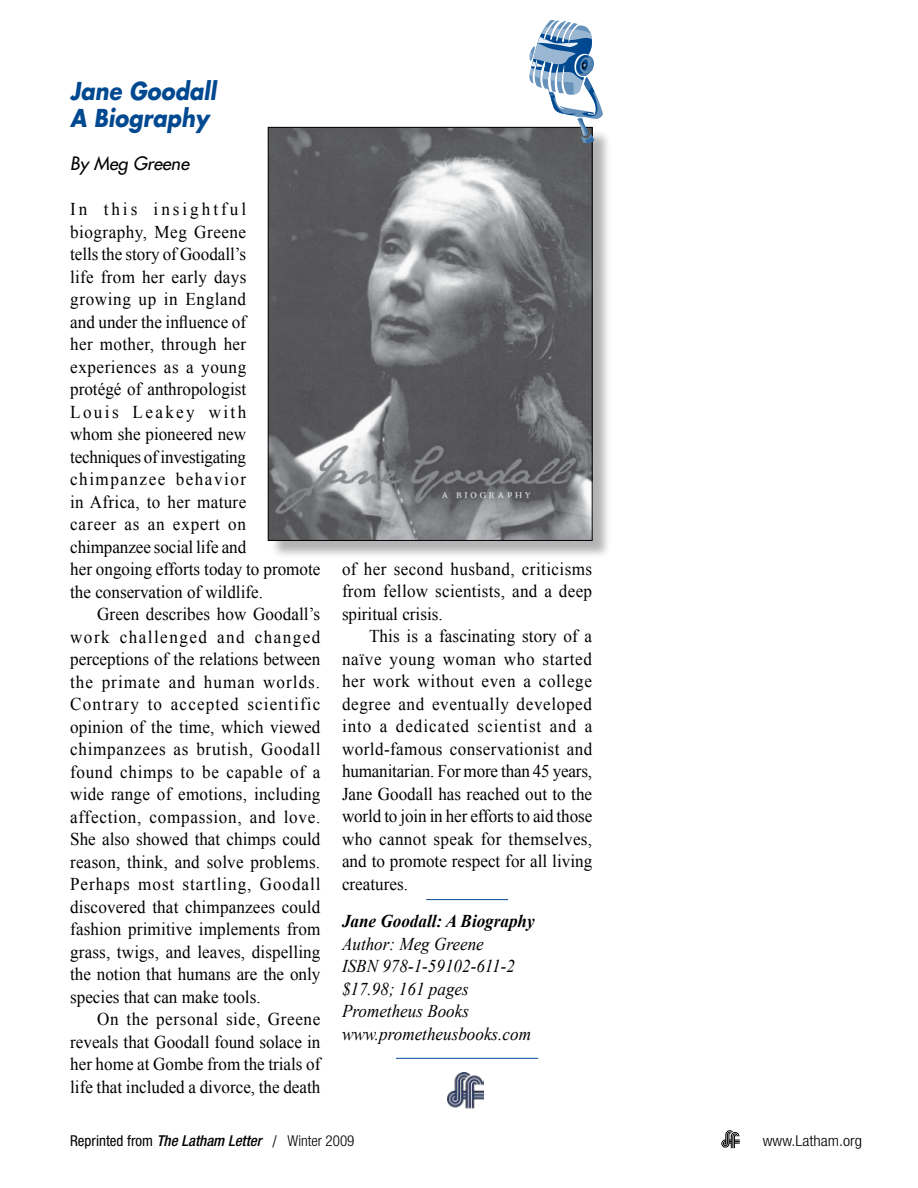
<style>
.page{position:relative;width:918px;height:1188px;background:#fff}
.page>*{position:absolute;margin:0;border:0;box-sizing:border-box;transform-origin:0 0}
.t1{font:italic 700 24px/27px "Futura";color:#004990;scale:.88 1}
.t2{font:18px/22.5px "Times New Roman";color:#000;text-align:justify;scale:.95 1}
.t3{font:italic 18px/22.5px "Times New Roman";color:#000;scale:.95 1}
.t4{font:italic 700 18px "Times New Roman";color:#000;scale:.95 1}
.t5{font:italic 18px "Futura";color:#000}
.t6{font:italic 500 condensed 15px "Helvetica Neue";color:#000}
.t7{font:300 condensed 15px "Helvetica Neue";color:#000;scale:1.1 1}
.s1{font-weight:400;font-style:normal}
.s2{font-family:"Univers";font-weight:400;font-style:normal;font-stretch:normal}
.s3{font-weight:300;font-style:normal}
</style>
<div class="page">
<svg style="left:721px;top:1130px;width:19px;height:18px"></svg>
<div style="left:270px;top:129px;width:341px;height:431px;background:#000;opacity:.3"></div>
<img style="left:270px;top:129px;width:321px;height:410px">
<div style="left:268px;top:127px;width:325px;height:414px;border:1px solid #000"></div>
<svg style="left:513px;top:20px;width:95px;height:125px"></svg>
<hr style="left:426px;top:899px;width:82px;height:1px;background:#004990">
<hr style="left:396px;top:1058px;width:142px;height:1px;background:#004990">
<img style="left:448px;top:1073px;width:36px;height:36px">
<h1 class="t1" style="left:70px;top:77px;width:168px">Jane Goodall<br>A Biography</h1>
<p class="t5" style="left:70px;top:152px;width:120px">By Meg Greene</p>
<p class="t2" style="left:70px;top:198px;width:265px;text-align:left">In this insightful biography, Meg Greene<br>tells the story of Goodall’s<br>life from her early days<br>growing up in England<br>and under the influence of<br>her mother, through her experiences as a young<br>protégé of anthropologist<br>Louis Leakey with<br>whom she pioneered new techniques of investigating chimpanzee behavior<br>in Africa, to her mature<br>career as an expert on chimpanzee social life and<br>her ongoing efforts today to promote the conservation of wildlife.</p>
<p class="t2" style="left:70px;top:603px;width:265px;text-indent:27px">Green describes how Goodall’s work challenged and changed perceptions of the relations between the primate and human worlds.<br>Contrary to accepted scientific opinion of the time, which viewed chimpanzees as brutish, Goodall found chimps to be capable of a wide range of emotions, including affection, compassion, and love.<br>She also showed that chimps could reason, think, and solve problems.<br>Perhaps most startling, Goodall discovered that chimpanzees could fashion primitive implements from grass, twigs, and leaves, dispelling the notion that humans are the only species that can make tools.</p>
<p class="t2" style="left:70px;top:1008px;width:265px;text-indent:27px">On the personal side, Greene reveals that Goodall found solace in her home at Gombe from the trials of life that included a divorce, the death</p>
<p class="t2" style="left:342px;top:557px;width:265px">of her second husband, criticisms from fellow scientists, and a deep spiritual crisis.</p>
<p class="t2" style="left:342px;top:625px;width:265px;text-indent:27px">This is a fascinating story of a naïve young woman who started her work without even a college degree and eventually developed into a dedicated scientist and a world-famous conservationist and humanitarian. For more than 45 years, Jane Goodall has reached out to the world to join in her efforts to aid those who cannot speak for themselves, and to promote respect for all living creatures.</p>
<p class="t4" style="left:342px;top:911px;width:204px">Jane Goodall: A Biography</p>
<p class="t3" style="left:342px;top:932px;width:200px">Author: Meg Greene<br>ISBN 978-1-59102-611-2 $17.98; 161 pages<br>Prometheus Books www.prometheusbooks.com</p>
<p class="t6" style="left:70px;top:1132px;width:286px"><span class="s1">Reprinted from</span> The Latham Letter <span class="s2">/</span> <span class="s3">Winter 2009</span></p>
<p class="t7" style="left:763px;top:1132px;width:92px">www.Latham.org</p>
</div>
